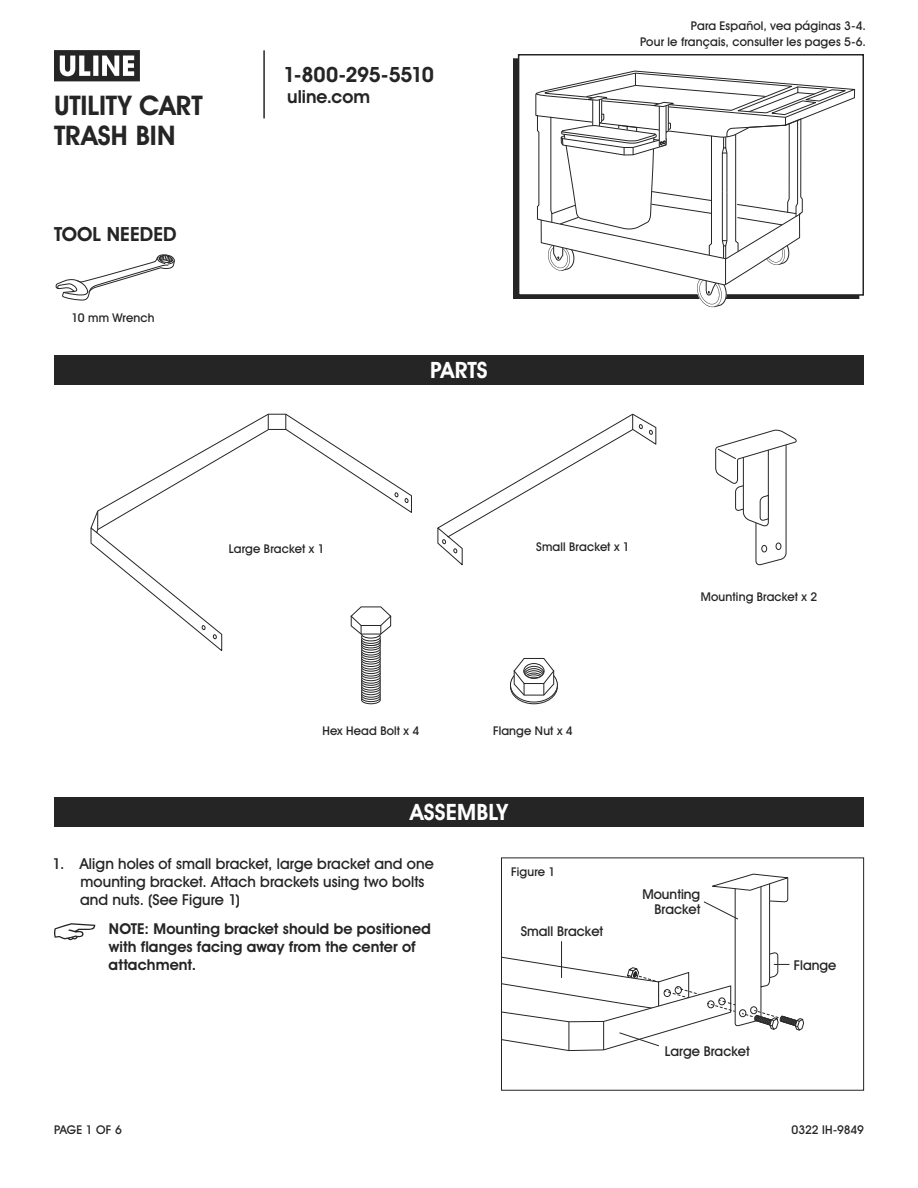
<style>
.page{position:relative;width:918px;height:1188px;background:#fff}
.page>*{position:absolute;margin:0;border:0;box-sizing:border-box;transform-origin:0 0}
.t1{font:700 27px/30px "Uline Two Knine";letter-spacing:.005em;color:#252525}
.t2{font:700 22.5px "Uline Two Knine";letter-spacing:.005em;color:#fff}
.t3{font:700 21px "Uline Two Knine";letter-spacing:-.02em;color:#252525}
.t4{font:700 19.5px "Uline Two Knine";letter-spacing:.005em;color:#252525}
.t5{font:700 18px "Uline Two Knine";color:#252525}
.t6{font:15px/18px "Uline Two Knine";letter-spacing:.005em;color:#252525}
.t7{font:700 15px/18px "Uline Two Knine";letter-spacing:.005em;color:#252525}
.t8{font:13.5px/15px "Uline Two Knine";color:#252525;text-align:right}
.t9{font:12px/16.8px "Uline Two Knine";letter-spacing:.015em;color:#252525;text-align:right}
.t10{font:12px "Uline Two Knine";letter-spacing:-.01em;color:#252525}
</style>
<div class="page">
<svg style="left:54px;top:50px;width:86px;height:31px"></svg>
<hr style="left:263px;top:50px;width:2px;height:68px;background:#252525">
<svg style="left:437px;top:413px;width:220px;height:153px"></svg>
<svg style="left:90px;top:413px;width:322px;height:238px"></svg>
<svg style="left:285px;top:414px;width:1px;height:15px"></svg>
<svg style="left:268px;top:414px;width:1px;height:16px"></svg>
<svg style="left:97px;top:511px;width:1px;height:19px"></svg>
<svg style="left:394px;top:492px;width:15px;height:12px"></svg>
<svg style="left:201px;top:624px;width:5px;height:7px"></svg>
<svg style="left:212px;top:634px;width:5px;height:6px"></svg>
<svg style="left:715px;top:429px;width:82px;height:137px"></svg>
<div style="left:361px;top:696px;width:20px;height:8px;border:1px solid #252525;border-radius:50%"></div>
<div style="left:361px;top:693px;width:20px;height:9px;border:1px solid #252525;border-radius:50%"></div>
<div style="left:361px;top:691px;width:20px;height:9px;border:1px solid #252525;border-radius:50%"></div>
<svg style="left:362px;top:689px;width:18px;height:8px"></svg>
<div style="left:361px;top:689px;width:20px;height:9px;border:1px solid #252525;border-radius:50%"></div>
<div style="left:361px;top:687px;width:20px;height:8px;border:1px solid #252525;border-radius:50%"></div>
<svg style="left:362px;top:684px;width:18px;height:8px"></svg>
<div style="left:361px;top:684px;width:20px;height:9px;border:1px solid #252525;border-radius:50%"></div>
<div style="left:361px;top:682px;width:20px;height:8px;border:1px solid #252525;border-radius:50%"></div>
<div style="left:361px;top:679px;width:20px;height:9px;border:1px solid #252525;border-radius:50%"></div>
<div style="left:361px;top:677px;width:20px;height:9px;border:1px solid #252525;border-radius:50%"></div>
<svg style="left:362px;top:675px;width:18px;height:8px"></svg>
<div style="left:361px;top:675px;width:20px;height:9px;border:1px solid #252525;border-radius:50%"></div>
<div style="left:361px;top:672px;width:20px;height:9px;border:1px solid #252525;border-radius:50%"></div>
<svg style="left:362px;top:670px;width:18px;height:8px"></svg>
<div style="left:361px;top:670px;width:20px;height:9px;border:1px solid #252525;border-radius:50%"></div>
<div style="left:361px;top:668px;width:20px;height:8px;border:1px solid #252525;border-radius:50%"></div>
<div style="left:361px;top:665px;width:20px;height:9px;border:1px solid #252525;border-radius:50%"></div>
<svg style="left:362px;top:663px;width:18px;height:8px"></svg>
<div style="left:361px;top:663px;width:20px;height:9px;border:1px solid #252525;border-radius:50%"></div>
<div style="left:361px;top:661px;width:20px;height:8px;border:1px solid #252525;border-radius:50%"></div>
<svg style="left:362px;top:659px;width:18px;height:8px"></svg>
<div style="left:361px;top:658px;width:20px;height:9px;border:1px solid #252525;border-radius:50%"></div>
<div style="left:361px;top:656px;width:20px;height:8px;border:1px solid #252525;border-radius:50%"></div>
<div style="left:361px;top:654px;width:20px;height:8px;border:1px solid #252525;border-radius:50%"></div>
<div style="left:361px;top:651px;width:20px;height:9px;border:1px solid #252525;border-radius:50%"></div>
<svg style="left:362px;top:649px;width:18px;height:8px"></svg>
<div style="left:361px;top:649px;width:20px;height:9px;border:1px solid #252525;border-radius:50%"></div>
<div style="left:361px;top:647px;width:20px;height:8px;border:1px solid #252525;border-radius:50%"></div>
<svg style="left:362px;top:645px;width:18px;height:8px"></svg>
<div style="left:361px;top:644px;width:20px;height:9px;border:1px solid #252525;border-radius:50%"></div>
<div style="left:361px;top:642px;width:20px;height:8px;border:1px solid #252525;border-radius:50%"></div>
<div style="left:361px;top:640px;width:20px;height:8px;border:1px solid #252525;border-radius:50%"></div>
<div style="left:361px;top:637px;width:20px;height:9px;border:1px solid #252525;border-radius:50%"></div>
<svg style="left:362px;top:636px;width:18px;height:7px"></svg>
<div style="left:361px;top:635px;width:20px;height:9px;border:1px solid #252525;border-radius:50%"></div>
<div style="left:361px;top:633px;width:20px;height:8px;border:1px solid #252525;border-radius:50%"></div>
<svg style="left:350px;top:606px;width:42px;height:33px"></svg>
<svg style="left:511px;top:669px;width:46px;height:35px"></svg>
<div style="left:510px;top:669px;width:48px;height:35px;border:1px solid #252525;border-radius:50%"></div>
<div style="left:511px;top:668px;width:46px;height:34px;background:#fff;border-radius:50%"></div>
<div style="left:510px;top:667px;width:48px;height:35px;border:1px solid #252525;border-radius:50%"></div>
<svg style="left:513px;top:658px;width:42px;height:38px"></svg>
<div style="left:501px;top:858px;width:363px;height:233px;border:1px solid #252525"></div>
<svg style="left:501px;top:873px;width:303px;height:178px"></svg>
<svg style="left:54px;top:923px;width:41px;height:17px"></svg>
<div style="left:54px;top:797px;width:810px;height:30px;background:#252525"></div>
<div style="left:54px;top:355px;width:810px;height:30px;background:#252525"></div>
<div style="left:518px;top:54px;width:346px;height:242px;border:2px solid #252525"></div>
<svg style="left:536px;top:70px;width:320px;height:238px"></svg>
<svg style="left:55px;top:254px;width:120px;height:47px"></svg>
<h1 class="t1" style="left:54px;top:90px;width:150px">UTILITY CART<br>TRASH BIN</h1>
<h3 class="t4" style="left:54px;top:223px;width:124px">TOOL NEEDED</h3>
<p class="t9" style="left:72px;top:309px;width:85px">10 mm Wrench</p>
<h3 class="t3" style="left:283px;top:62px;width:152px">1-800-295-5510</h3>
<h3 class="t5" style="left:287px;top:86px;width:84px">uline.com</h3>
<h2 class="t2" style="left:430px;top:357px;width:59px">PARTS</h2>
<p class="t9" style="left:640px;top:17px;width:227px">Para Español, vea páginas 3-4.<br>Pour le français, consulter les pages 5-6.</p>
<p class="t9" style="left:229px;top:540px;width:97px">Large Bracket x 1</p>
<p class="t9" style="left:536px;top:538px;width:95px">Small Bracket x 1</p>
<p class="t9" style="left:701px;top:588px;width:118px">Mounting Bracket x 2</p>
<p class="t9" style="left:322px;top:723px;width:99px">Hex Head Bolt x 4</p>
<p class="t9" style="left:493px;top:723px;width:81px">Flange Nut x 4</p>
<h2 class="t2" style="left:410px;top:798px;width:99px">ASSEMBLY</h2>
<p class="t6" style="left:80px;top:855px;width:355px;text-indent:-27px">1. Align holes of small bracket, large bracket and one mounting bracket. Attach brackets using two bolts and nuts. (See Figure 1)</p>
<p class="t7" style="left:109px;top:919px;width:324px">NOTE: Mounting bracket should be positioned with flanges facing away from the center of attachment.</p>
<p class="t9" style="left:511px;top:863px;width:46px">Figure 1</p>
<p class="t8" style="left:521px;top:924px;width:84px">Small Bracket</p>
<p class="t8" style="left:642px;top:886px;width:60px">Mounting<br>Bracket</p>
<p class="t8" style="left:665px;top:1044px;width:87px">Large Bracket</p>
<p class="t8" style="left:794px;top:957px;width:44px">Flange</p>
<p class="t9" style="left:54px;top:1121px;width:69px">PAGE 1 OF 6</p>
<p class="t10" style="left:792px;top:1122px;width:74px">0322 IH-9849</p>
</div>
